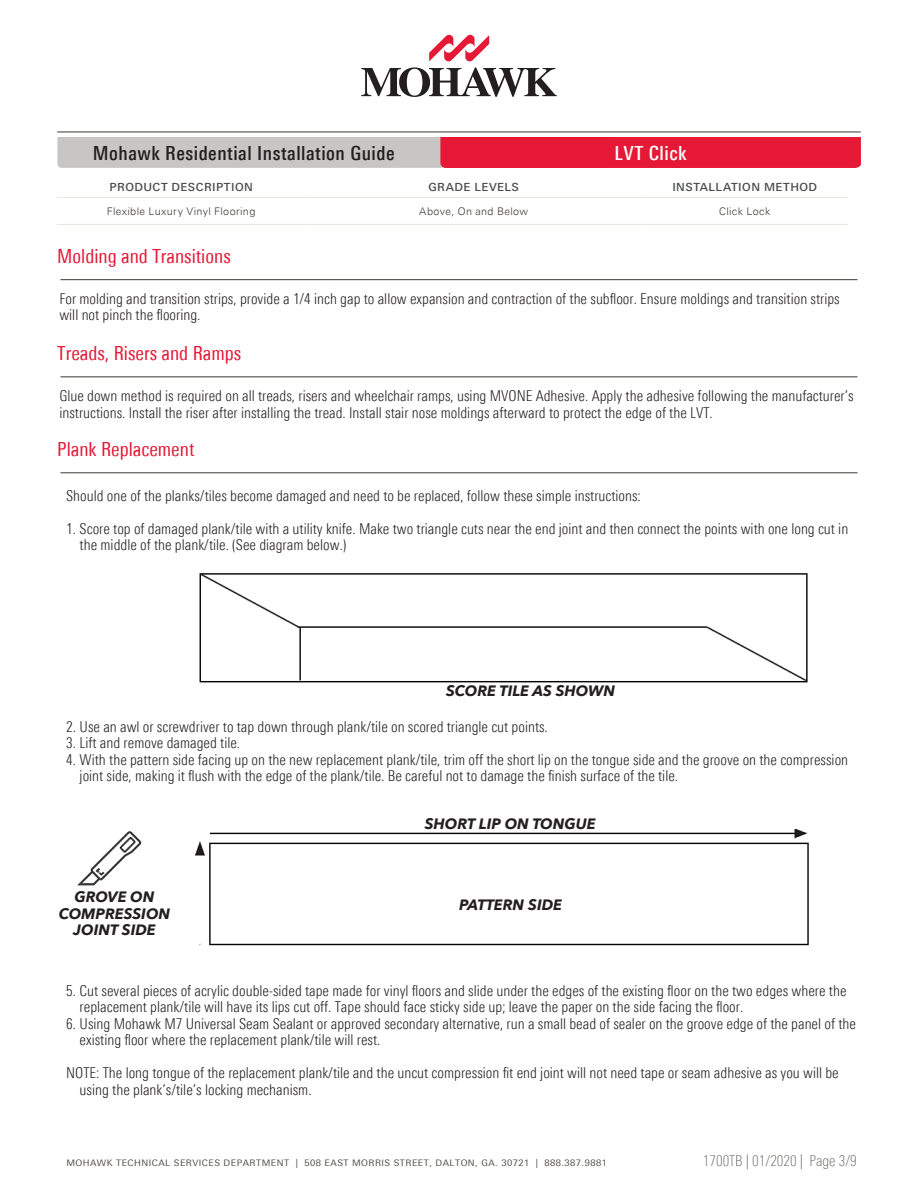
<style>
.page{position:relative;width:918px;height:1188px;background:#fff}
.page>*{position:absolute;margin:0;border:0;box-sizing:border-box;transform-origin:0 0}
.t1{font:condensed 19.5px "Linotype Univers";color:#e51836}
.t2{font:500 condensed 19.5px "Linotype Univers";letter-spacing:.025em;color:#231f20}
.t3{font:500 condensed 19.5px "Linotype Univers";letter-spacing:.025em;color:#fff}
.t4{font:300 condensed 15px/16.5px "Linotype Univers";color:#231f20}
.t5{font:italic 700 15px "Avenir Next";color:#231f20}
.t6{font:100 condensed 15px "Linotype Univers";color:#504e49}
.t7{font:500 11.25px "Linotype Univers Basic";letter-spacing:.04em;color:#4b4c4d}
.t8{font:300 10.5px "Linotype Univers Basic";letter-spacing:.035em;color:#3a3734}
.t9{font:9px "Linotype Univers Basic";letter-spacing:.05em;color:#504e49}
</style>
<div class="page">
<hr style="left:57px;top:131px;width:804px;height:2px;background:#504e49">
<svg style="left:429px;top:35px;width:60px;height:26px"></svg>
<svg style="left:361px;top:67px;width:196px;height:30px"></svg>
<img style="left:199px;top:573px;width:609px;height:110px">
<img style="left:77px;top:829px;width:732px;height:117px">
<hr style="left:60px;top:376px;width:798px;height:1px;background:#504e49">
<hr style="left:60px;top:472px;width:798px;height:1px;background:#504e49">
<hr style="left:60px;top:279px;width:798px;height:1px;background:#504e49">
<svg style="left:57px;top:137px;width:804px;height:31px;background:#d66b7a"></svg>
<div style="left:441px;top:878px;width:117px;height:29px;background:#fff"></div>
<div style="left:60px;top:886px;width:107px;height:53px;background:#fff"></div>
<hr style="left:57px;top:197px;width:248px;height:1px;background:#e9e5dd">
<hr style="left:305px;top:197px;width:337px;height:1px;background:#e9e5dd">
<hr style="left:642px;top:197px;width:205px;height:1px;background:#e9e5dd">
<hr style="left:57px;top:224px;width:248px;height:1px;background:#e9e5dd">
<hr style="left:305px;top:224px;width:337px;height:1px;background:#e9e5dd">
<hr style="left:642px;top:224px;width:205px;height:1px;background:#e9e5dd">
<h1 class="t2" style="left:93px;top:142px;width:303px">Mohawk Residential Installation Guide</h1>
<p class="t3" style="left:615px;top:142px;width:73px">LVT Click</p>
<p class="t7" style="left:110px;top:180px;width:145px">PRODUCT DESCRIPTION</p>
<p class="t7" style="left:428px;top:180px;width:92px">GRADE LEVELS</p>
<p class="t7" style="left:672px;top:180px;width:146px">INSTALLATION METHOD</p>
<p class="t8" style="left:107px;top:205px;width:150px">Flexible Luxury Vinyl Flooring</p>
<p class="t8" style="left:419px;top:205px;width:110px">Above, On and Below</p>
<p class="t8" style="left:719px;top:205px;width:53px">Click Lock</p>
<p class="t1" style="left:57px;top:245px;width:175px">Molding and Transitions</p>
<p class="t4" style="left:59px;top:290px;width:782px">For molding and transition strips, provide a 1/4 inch gap to allow expansion and contraction of the subfloor. Ensure moldings and transition strips</p>
<p class="t4" style="left:59px;top:307px;width:143px">will not pinch the flooring.</p>
<p class="t1" style="left:57px;top:342px;width:186px">Treads, Risers and Ramps</p>
<p class="t4" style="left:59px;top:387px;width:796px">Glue down method is required on all treads, risers and wheelchair ramps, using MVONE Adhesive. Apply the adhesive following the manufacturer’s</p>
<p class="t4" style="left:59px;top:404px;width:655px">instructions. Install the riser after installing the tread. Install stair nose moldings afterward to protect the edge of the LVT.</p>
<p class="t1" style="left:57px;top:438px;width:139px">Plank Replacement</p>
<p class="t4" style="left:66px;top:487px;width:576px">Should one of the planks/tiles become damaged and need to be replaced, follow these simple instructions:</p>
<p class="t4" style="left:80px;top:520px;width:770px;text-indent:-14px">1. Score top of damaged plank/tile with a utility knife. Make two triangle cuts near the end joint and then connect the points with one long cut in the middle of the plank/tile. (See diagram below.)</p>
<p class="t5" style="left:446px;top:678px;width:171px">SCORE TILE AS SHOWN</p>
<p class="t4" style="left:66px;top:718px;width:483px">2. Use an awl or screwdriver to tap down through plank/tile on scored triangle cut points.</p>
<p class="t4" style="left:66px;top:735px;width:176px">3. Lift and remove damaged tile.</p>
<p class="t4" style="left:80px;top:751px;width:770px;text-indent:-14px">4. With the pattern side facing up on the new replacement plank/tile, trim off the short lip on the tongue side and the groove on the compression joint side, making it flush with the edge of the plank/tile. Be careful not to damage the finish surface of the tile.</p>
<p class="t5" style="left:74px;top:884px;width:82px">GROVE ON</p>
<p class="t5" style="left:59px;top:901px;width:113px">COMPRESSION</p>
<p class="t5" style="left:73px;top:917px;width:84px">JOINT SIDE</p>
<p class="t5" style="left:425px;top:811px;width:172px">SHORT LIP ON TONGUE</p>
<p class="t5" style="left:459px;top:892px;width:105px">PATTERN SIDE</p>
<p class="t4" style="left:80px;top:982px;width:768px;text-indent:-14px">5. Cut several pieces of acrylic double-sided tape made for vinyl floors and slide under the edges of the existing floor on the two edges where the replacement plank/tile will have its lips cut off. Tape should face sticky side up; leave the paper on the side facing the floor.</p>
<p class="t4" style="left:80px;top:1015px;width:778px;text-indent:-14px">6. Using Mohawk M7 Universal Seam Sealant or approved secondary alternative, run a small bead of sealer on the groove edge of the panel of the existing floor where the replacement plank/tile will rest.</p>
<p class="t4" style="left:80px;top:1065px;width:761px;text-indent:-14px">NOTE: The long tongue of the replacement plank/tile and the uncut compression fit end joint will not need tape or seam adhesive as you will be using the plank’s/tile’s locking mechanism.</p>
<p class="t9" style="left:66px;top:1158px;width:542px">MOHAWK TECHNICAL SERVICES DEPARTMENT | 508 EAST MORRIS STREET, DALTON, GA. 30721 | 888.387.9881</p>
<p class="t6" style="left:703px;top:1152px;width:155px">1700TB | 01/2020 | Page 3/9</p>
</div>
